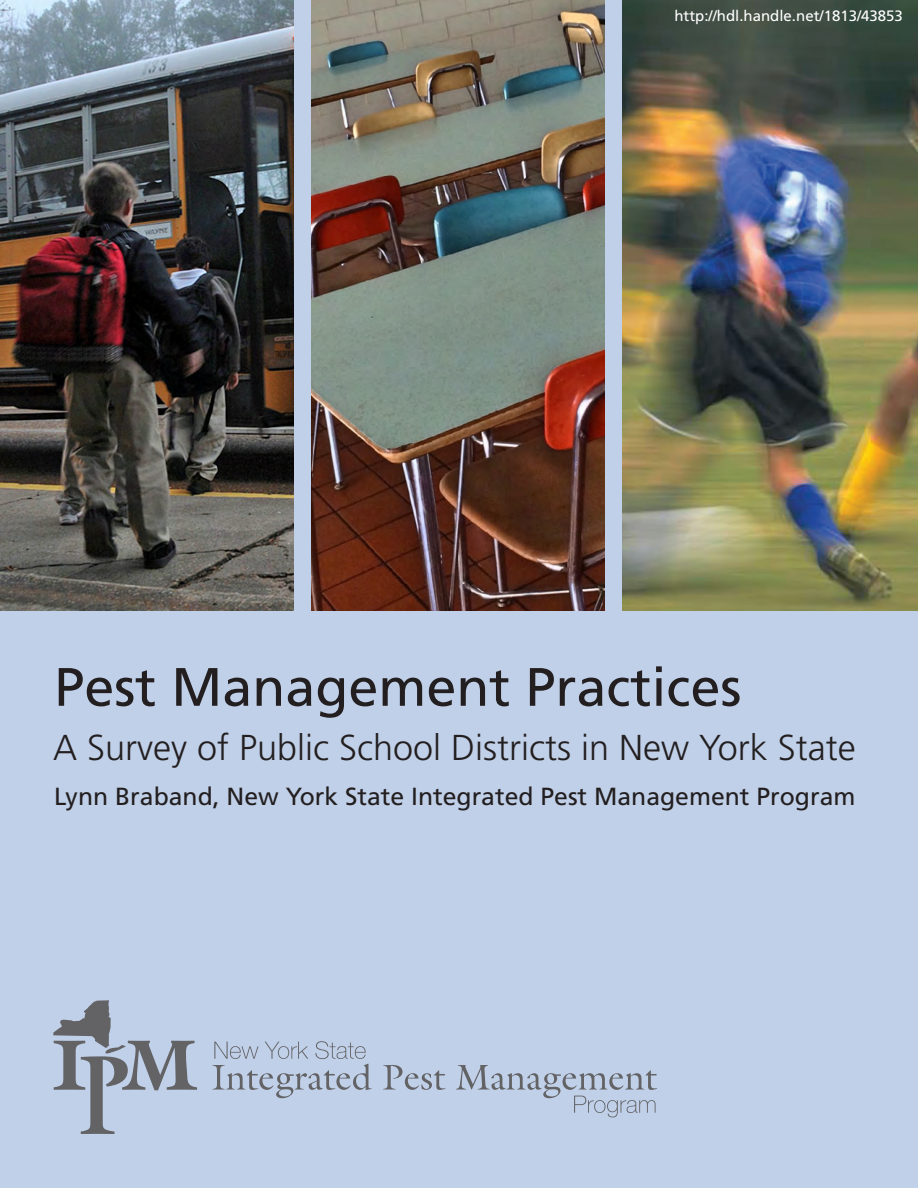
<style>
.page{position:relative;width:918px;height:1188px;background:#c0d0e8}
.page>*{position:absolute;margin:0;border:0;box-sizing:border-box;transform-origin:0 0}
.t1{font:54px "Frutiger LT Std";color:#231f20}
.t2{font:300 36px "Frutiger LT Std";color:#231f20}
.t3{font:24.75px "Frutiger LT Std";color:#231f20}
.t4{font:15px "Frutiger LT Std";color:#fff}
</style>
<div class="page">
<img style="left:0;top:0;width:293px;height:610px">
<img style="left:312px;top:0;width:293px;height:610px">
<img style="left:623px;top:0;width:295px;height:610px">
<svg style="left:53px;top:1000px;width:144px;height:134px"></svg>
<svg style="left:213px;top:1041px;width:159px;height:57px"></svg>
<svg style="left:383px;top:1065px;width:62px;height:25px"></svg>
<svg style="left:456px;top:1065px;width:201px;height:53px"></svg>
<p class="t4" style="left:674px;top:7px;width:230px">http://hdl.handle.net/1813/43853</p>
<h1 class="t1" style="left:54px;top:655px;width:689px">Pest Management Practices</h1>
<h2 class="t2" style="left:53px;top:727px;width:804px">A Survey of Public School Districts in New York State</h2>
<p class="t3" style="left:54px;top:782px;width:803px">Lynn Braband, New York State Integrated Pest Management Program</p>
</div>
